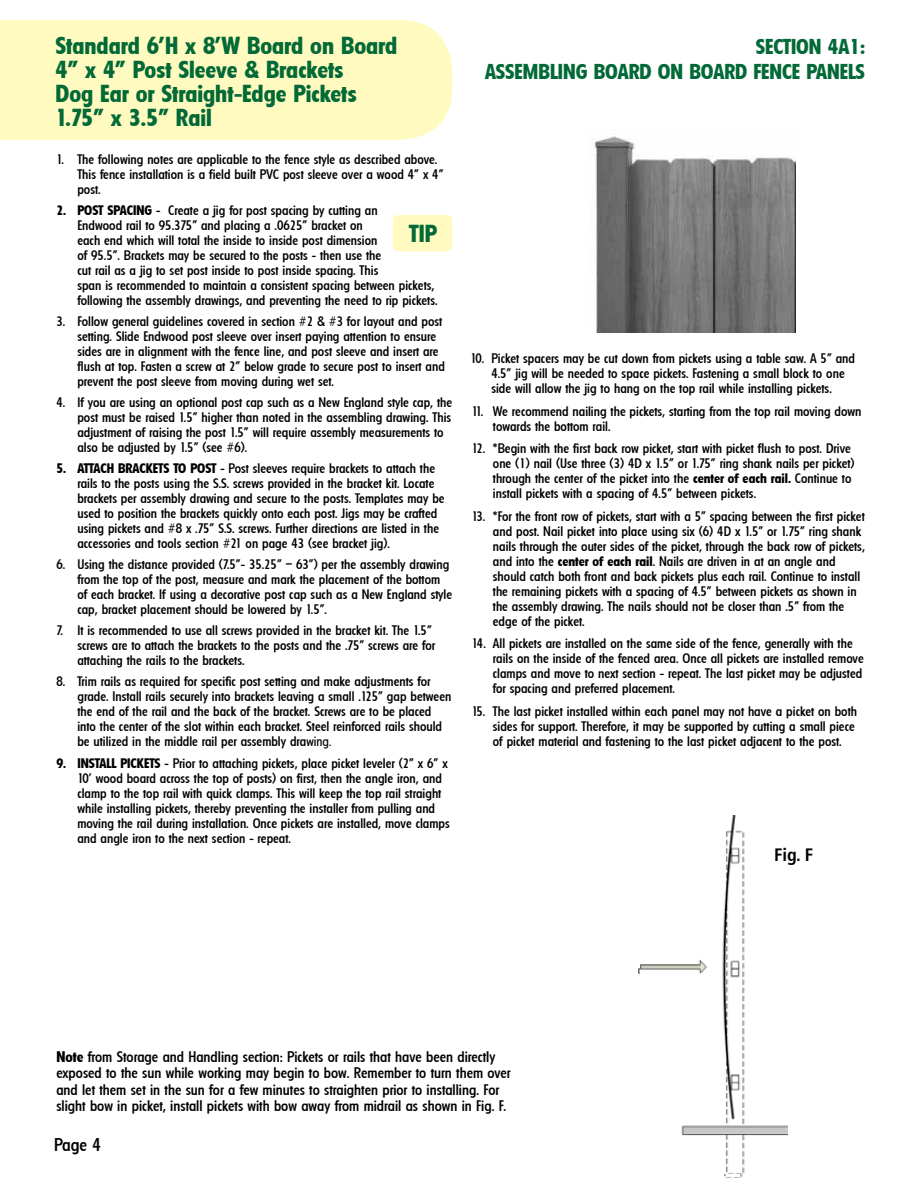
<style>
.page{position:relative;width:918px;height:1188px;background:#fff}
.page>*{position:absolute;margin:0;border:0;box-sizing:border-box;transform-origin:0 0}
.t1{font:700 24px/24px "Florida";color:#026937}
.t2{font:700 21px/25.2px "Florida";color:#026937;text-align:right}
.t3{font:500 18px "Florida";color:#000}
.t4{font:700 condensed 18px "Frutiger LT Std";color:#000}
.t5{font:500 15px/16.5px "Florida";color:#000}
.t6{font:500 13.5px/15px "Florida";color:#000}
.s1{font-weight:700}
.s2{font-weight:400}
</style>
<div class="page">
<img style="left:640px;top:815px;width:147px;height:358px">
<div style="left:0;top:20px;width:452px;height:120px;background:#fffbc0"></div>
<img style="left:594px;top:136px;width:201px;height:197px">
<div style="left:393px;top:215px;width:59px;height:36px;background:#fffbc0;border-radius:5px"></div>
<h1 class="t1" style="left:56px;top:33px;width:343px">Standard 6’H x 8’W Board on Board<br>4” x 4” Post Sleeve &amp; Brackets<br>Dog Ear or Straight-Edge Pickets<br>1.75” x 3.5” Rail</h1>
<p class="t6" style="left:77px;top:152px;width:368px;text-indent:-21px">1. The following notes are applicable to the fence style as described above.<br>This fence installation is a field built PVC post sleeve over a wood 4” x 4” post.</p>
<p class="t6" style="left:77px;top:203px;width:362px;text-indent:-21px"><span class="s1">2. POST SPACING</span> - Create a jig for post spacing by cutting an<br>Endwood rail to 95.375” and placing a .0625” bracket on<br>each end which will total the inside to inside post dimension<br>of 95.5”. Brackets may be secured to the posts - then use the<br>cut rail as a jig to set post inside to post inside spacing. This<br>span is recommended to maintain a consistent spacing between pickets, following the assembly drawings, and preventing the need to rip pickets.</p>
<p class="t6" style="left:77px;top:314px;width:369px;text-indent:-21px">3. Follow general guidelines covered in section #2 &amp; #3 for layout and post setting. Slide Endwood post sleeve over insert paying attention to ensure sides are in alignment with the fence line, and post sleeve and insert are flush at top. Fasten a screw at 2” below grade to secure post to insert and prevent the post sleeve from moving during wet set.</p>
<p class="t6" style="left:77px;top:395px;width:376px;text-indent:-21px">4. If you are using an optional post cap such as a New England style cap, the post must be raised 1.5” higher than noted in the assembling drawing. This adjustment of raising the post 1.5” will require assembly measurements to also be adjusted by 1.5” (see #6).</p>
<p class="t6" style="left:77px;top:461px;width:369px;text-indent:-21px"><span class="s1">5. ATTACH BRACKETS TO POST</span> - Post sleeves require brackets to attach the rails to the posts using the S.S. screws provided in the bracket kit. Locate brackets per assembly drawing and secure to the posts. Templates may be used to position the brackets quickly onto each post. Jigs may be crafted using pickets and #8 x .75” S.S. screws. Further directions are listed in the accessories and tools section #21 on page 43 (see bracket jig).</p>
<p class="t6" style="left:77px;top:557px;width:376px;text-indent:-21px">6. Using the distance provided (7.5”- 35.25” – 63”) per the assembly drawing from the top of the post, measure and mark the placement of the bottom of each bracket. If using a decorative post cap such as a New England style cap, bracket placement should be lowered by 1.5”.</p>
<p class="t6" style="left:77px;top:623px;width:359px;text-indent:-21px">7. It is recommended to use all screws provided in the bracket kit. The 1.5” screws are to attach the brackets to the posts and the .75” screws are for attaching the rails to the brackets.</p>
<p class="t6" style="left:77px;top:674px;width:375px;text-indent:-21px">8. Trim rails as required for specific post setting and make adjustments for grade. Install rails securely into brackets leaving a small .125” gap between the end of the rail and the back of the bracket. Screws are to be placed into the center of the slot within each bracket. Steel reinforced rails should be utilized in the middle rail per assembly dra<span class="s2">wing.</span></p>
<p class="t6" style="left:77px;top:756px;width:374px;text-indent:-21px"><span class="s1">9. INSTALL PICKETS</span> - Prior to attaching pickets, place picket leveler (2” x 6” x 10’ wood board across the top of posts) on first, then the angle iron, and clamp to the top rail with quick clamps. This will keep the top rail straight while installing pickets, thereby preventing the installer from pulling and moving the rail during installation. Once pickets are installed, move clamps and angle iron to the next section - repeat.</p>
<h1 class="t1" style="left:409px;top:221px;width:29px">TIP</h1>
<h2 class="t2" style="left:485px;top:34px;width:381px">SECTION 4A1:<br>ASSEMBLING BOARD ON BOARD FENCE PANELS</h2>
<p class="t6" style="left:491px;top:351px;width:365px;text-indent:-21px">10. Picket spacers may be cut down from pickets using a table saw. A 5” and<br>4.5” jig will be needed to space pickets. Fastening a small block to one side will allow the jig to hang on the top rail while installing pickets.</p>
<p class="t6" style="left:493px;top:403px;width:370px;text-indent:-21px">11. We recommend nailing the pickets, starting from the top rail moving down towards the bottom rail.</p>
<p class="t6" style="left:493px;top:441px;width:363px;text-indent:-21px">12. *Begin with the first back row picket, start with picket flush to post. Drive one (1) nail (Use three (3) 4D x 1.5” or 1.75” ring shank nails per picket) through the center of the picket into the <span class="s1">center of each rail.</span> Continue to install pickets with a spacing of 4.5” between pickets.</p>
<p class="t6" style="left:493px;top:508px;width:373px;text-indent:-21px">13. *For the front row of pickets, start with a 5” spacing between the first picket and post. Nail picket into place using six (6) 4D x 1.5” or 1.75” ring shank nails through the outer sides of the picket, through the back row of pickets, and into the <span class="s1">center of each rail</span>. Nails are driven in at an angle and should catch both front and back pickets plus each rail. Continue to install the remaining pickets with a spacing of 4.5” between pickets as shown in the assembly drawing. The nails should not be closer than .5” from the edge of the picket.</p>
<p class="t6" style="left:493px;top:636px;width:372px;text-indent:-21px">14. All pickets are installed on the same side of the fence, generally with the rails on the inside of the fenced area. Once all pickets are installed remove clamps and move to next section - repeat. The last picket may be adjusted for spacing and preferred placement.</p>
<p class="t6" style="left:493px;top:703px;width:366px;text-indent:-21px">15. The last picket installed within each panel may not have a picket on both sides for support. Therefore, it may be supported by cutting a small piece of picket material and fastening to the last picket adjacent to the post.</p>
<h3 class="t4" style="left:774px;top:844px;width:41px">Fig. F</h3>
<p class="t5" style="left:56px;top:1048px;width:456px"><span class="s1">Note</span> from Storage and Handling section: Pickets or rails that have been directly exposed to the sun while working may begin to bow. Remember to turn them over and let them set in the sun for a few minutes to straighten prior to installing. For slight bow in picket, install pickets with bow away from midrail as shown in Fig. F.</p>
<h3 class="t3" style="left:54px;top:1134px;width:48px">Page 4</h3>
</div>
